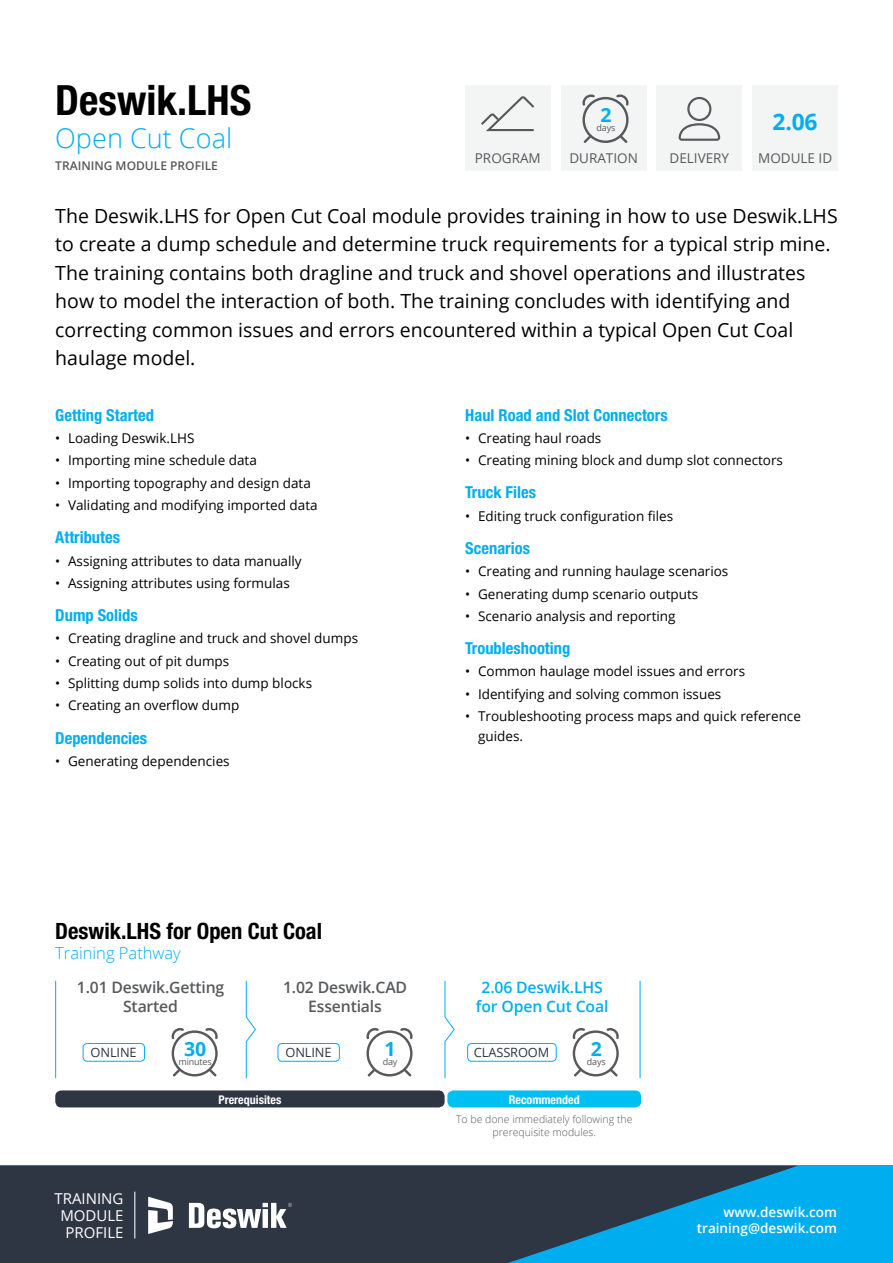
<style>
.page{position:relative;width:893px;height:1263px;background:#fff}
.page>*{position:absolute;margin:0;border:0;box-sizing:border-box;transform-origin:0 0}
.t1{font:700 condensed 41.7px "Helvetica Neue LT Std";color:#000}
.t2{font:300 27.15px "Open Sans";color:#00aeef}
.t3{font:700 22.8px "Open Sans";color:#00aeef}
.t4{font:700 condensed 22.5px "Helvetica Neue LT Std";color:#000}
.t5{font:19.5px/28.5px "Open Sans";color:#000}
.t6{font:700 19.5px "Open Sans";color:#00aeef}
.t7{font:700 condensed 16.5px "Helvetica Neue LT Std";color:#00aeef}
.t8{font:300 16.5px "Open Sans";color:#00aeef}
.t9{font:600 15.75px/18.9px "Open Sans";letter-spacing:-.01em;color:#58595b;text-align:center}
.t10{font:600 15.75px/18.9px "Open Sans";letter-spacing:-.01em;color:#00aeef;text-align:center}
.t11{font:15px/17.2px "Open Sans";color:#fff;text-align:right}
.t12{font:13.5px/20.2px "Open Sans";color:#000}
.t13{font:600 13.5px/16.2px "Open Sans";color:#fff;text-align:right}
.t14{font:13.5px "Open Sans";color:#58595b}
.t15{font:12.9px "Open Sans";letter-spacing:-.01em;color:#2e3543}
.t16{font:700 condensed 12px "Helvetica Neue LT Std";color:#fff}
.t17{font:600 12px "Open Sans";color:#58595b}
.t18{font:300 10.5px/13.5px "Open Sans";color:#58595b;text-align:center}
.t19{font:9px "Open Sans";letter-spacing:-.02em;color:#58595b}
</style>
<div class="page">
<div style="left:0;top:1166px;width:893px;height:97px;background:#00aeef"></div>
<svg style="left:573px;top:1028px;width:46px;height:48px"></svg>
<svg style="left:444px;top:980px;width:11px;height:99px"></svg>
<hr style="left:640px;top:981px;width:1px;height:97px;background:#00aeef">
<div style="left:55px;top:1090px;width:390px;height:17px;background:#2e3543;border-radius:6px"></div>
<div style="left:447px;top:1090px;width:194px;height:17px;background:#00c0f3;border-radius:6px"></div>
<div style="left:467px;top:1043px;width:90px;height:18px;border:1px solid #00aeef;border-radius:4px"></div>
<div style="left:561px;top:85px;width:85px;height:85px;background:#f3f4f4"></div>
<svg style="left:582px;top:94px;width:47px;height:49px"></svg>
<div style="left:753px;top:85px;width:85px;height:85px;background:#f3f4f4"></div>
<div style="left:657px;top:85px;width:85px;height:85px;background:#f3f4f4"></div>
<svg style="left:679px;top:97px;width:41px;height:44px"></svg>
<div style="left:465px;top:85px;width:85px;height:85px;background:#f3f4f4"></div>
<svg style="left:0;top:1166px;width:797px;height:97px;fill:#2e3543"></svg>
<hr style="left:134px;top:1192px;width:1px;height:46px;background:#fff">
<svg style="left:189px;top:1203px;width:103px;height:25px;background:#9da0a7"></svg>
<svg style="left:148px;top:1197px;width:25px;height:37px"></svg>
<svg style="left:481px;top:96px;width:53px;height:36px"></svg>
<svg style="left:172px;top:1028px;width:46px;height:48px"></svg>
<svg style="left:366px;top:1028px;width:47px;height:48px"></svg>
<svg style="left:246px;top:980px;width:10px;height:99px"></svg>
<hr style="left:55px;top:981px;width:1px;height:97px;background:#00aeef">
<div style="left:83px;top:1043px;width:62px;height:18px;border:1px solid #00aeef;border-radius:4px"></div>
<div style="left:278px;top:1043px;width:62px;height:18px;border:1px solid #00aeef;border-radius:4px"></div>
<h1 class="t1" style="left:55px;top:75px;width:198px">Deswik.LHS</h1>
<h2 class="t2" style="left:55px;top:119px;width:178px">Open Cut Coal</h2>
<p class="t17" style="left:55px;top:157px;width:164px">TRAINING MODULE PROFILE</p>
<p class="t19" style="left:597px;top:122px;width:20px"><sup>2</sup>days</p>
<p class="t14" style="left:569px;top:149px;width:70px">DURATION</p>
<h3 class="t3" style="left:773px;top:106px;width:46px">2.06</h3>
<p class="t14" style="left:475px;top:149px;width:67px">PROGRAM</p>
<p class="t14" style="left:670px;top:149px;width:61px">DELIVERY</p>
<p class="t14" style="left:758px;top:149px;width:76px">MODULE ID</p>
<p class="t5" style="left:55px;top:201px;width:784px">The Deswik.LHS for Open Cut Coal module provides training in how to use Deswik.LHS to create a dump schedule and determine truck requirements for a typical strip mine.<br>The training contains both dragline and truck and shovel operations and illustrates how to model the interaction of both. The training concludes with identifying and correcting common issues and errors encountered within a typical Open Cut Coal haulage model.</p>
<p class="t7" style="left:55px;top:405px;width:100px">Getting Started</p>
<p class="t12" style="left:55px;top:428px;width:141px">• Loading Deswik.LHS</p>
<p class="t12" style="left:55px;top:450px;width:203px">• Importing mine schedule data</p>
<p class="t12" style="left:55px;top:472px;width:257px">• Importing topography and design data</p>
<p class="t12" style="left:55px;top:495px;width:264px">• Validating and modifying imported data</p>
<p class="t7" style="left:55px;top:527px;width:66px">Attributes</p>
<p class="t12" style="left:55px;top:550px;width:248px">• Assigning attributes to data manually</p>
<p class="t12" style="left:55px;top:573px;width:236px">• Assigning attributes using formulas</p>
<p class="t7" style="left:55px;top:605px;width:84px">Dump Solids</p>
<p class="t12" style="left:55px;top:628px;width:304px">• Creating dragline and truck and shovel dumps</p>
<p class="t12" style="left:55px;top:650px;width:176px">• Creating out of pit dumps</p>
<p class="t12" style="left:55px;top:673px;width:258px">• Splitting dump solids into dump blocks</p>
<p class="t12" style="left:55px;top:695px;width:186px">• Creating an overflow dump</p>
<p class="t7" style="left:55px;top:728px;width:93px">Dependencies</p>
<p class="t12" style="left:55px;top:750px;width:176px">• Generating dependencies</p>
<p class="t7" style="left:465px;top:405px;width:204px">Haul Road and Slot Connectors</p>
<p class="t12" style="left:465px;top:428px;width:138px">• Creating haul roads</p>
<p class="t12" style="left:465px;top:450px;width:319px">• Creating mining block and dump slot connectors</p>
<p class="t7" style="left:465px;top:483px;width:72px">Truck Files</p>
<p class="t12" style="left:465px;top:505px;width:210px">• Editing truck configuration files</p>
<p class="t7" style="left:465px;top:538px;width:66px">Scenarios</p>
<p class="t12" style="left:465px;top:561px;width:265px">• Creating and running haulage scenarios</p>
<p class="t12" style="left:465px;top:583px;width:235px">• Generating dump scenario outputs</p>
<p class="t12" style="left:465px;top:606px;width:212px">• Scenario analysis and reporting</p>
<p class="t7" style="left:465px;top:638px;width:106px">Troubleshooting</p>
<p class="t12" style="left:465px;top:661px;width:281px">• Common haulage model issues and errors</p>
<p class="t12" style="left:465px;top:683px;width:258px">• Identifying and solving common issues</p>
<p class="t12" style="left:478px;top:706px;width:324px;text-indent:-13px">• Troubleshooting process maps and quick reference guides.</p>
<h3 class="t4" style="left:55px;top:917px;width:268px">Deswik.LHS for Open Cut Coal</h3>
<p class="t8" style="left:55px;top:941px;width:127px">Training Pathway</p>
<p class="t9" style="left:77px;top:977px;width:149px">1.01 Deswik.Getting<br>Started</p>
<p class="t9" style="left:283px;top:977px;width:126px">1.02 Deswik.CAD<br>Essentials</p>
<h3 class="t6" style="left:184px;top:1035px;width:24px">30</h3>
<p class="t19" style="left:179px;top:1055px;width:35px">minutes</p>
<p class="t19" style="left:383px;top:1055px;width:16px"><sup>1</sup>day</p>
<p class="t15" style="left:91px;top:1043px;width:48px">ONLINE</p>
<p class="t15" style="left:285px;top:1043px;width:48px">ONLINE</p>
<p class="t10" style="left:476px;top:977px;width:134px">2.06 Deswik.LHS for Open Cut Coal</p>
<p class="t19" style="left:587px;top:1055px;width:20px"><sup>2</sup>days</p>
<p class="t15" style="left:474px;top:1043px;width:77px">CLASSROOM</p>
<p class="t16" style="left:219px;top:1092px;width:64px">Prerequisites</p>
<p class="t16" style="left:509px;top:1092px;width:72px">Recommended</p>
<p class="t11" style="left:55px;top:1189px;width:70px">TRAINING<br>MODULE<br>PROFILE</p>
<p class="t18" style="left:456px;top:1112px;width:178px">To be done immediately following the prerequisite modules.</p>
<p class="t13" style="left:697px;top:1204px;width:142px">www.deswik.com training@deswik.com</p>
</div>
